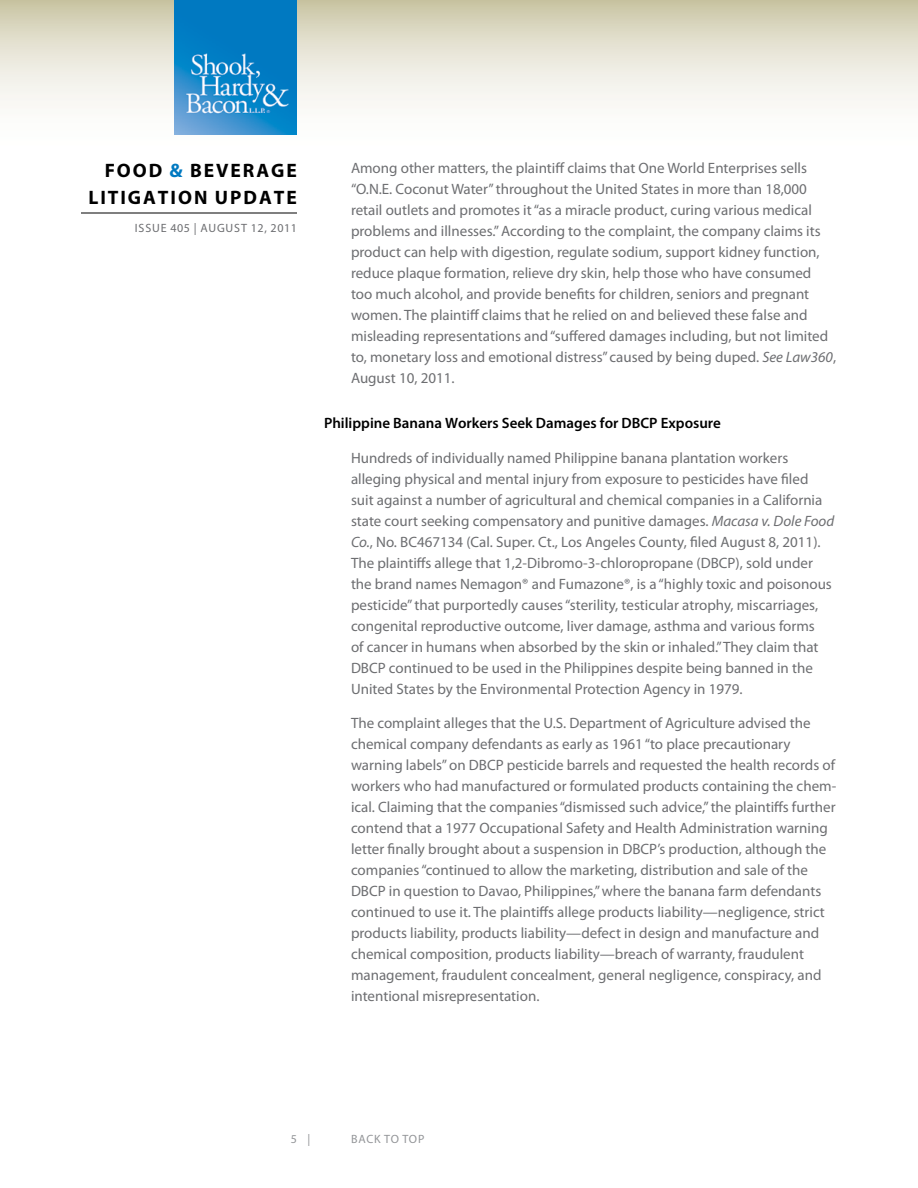
<style>
.page{position:relative;width:918px;height:1188px;background:#fff}
.page>*{position:absolute;margin:0;border:0;box-sizing:border-box;transform-origin:0 0}
.t1{font:700 19.5px/27px "Myriad Pro";letter-spacing:.1em;color:#000}
.t2{font:15px/21px "Myriad Pro";color:#6d6e71}
.t3{font:600 15px "Myriad Pro";color:#000}
.t4{font:12px "Myriad Pro";letter-spacing:.05em;color:#6d6e71}
.t5{font:12px "Myriad Pro";color:#939598}
.s1{color:#0079c1}
.s2{font-style:italic}
</style>
<div class="page">
<svg style="left:0;top:0;width:918px;height:135px"></svg>
<hr style="left:81px;top:213px;width:216px;height:1px;background:#000">
<img style="left:175px;top:0;width:122px;height:135px">
<h1 class="t1" style="left:88px;top:156px;width:210px;text-indent:16px">FOOD <span class="s1">&amp;</span> BEVERAGE<br>LITIGATION UPDATE</h1>
<p class="t4" style="left:135px;top:221px;width:164px">Issue 405 | AUGUST 12, 2011</p>
<p class="t2" style="left:351px;top:157px;width:487px">Among other matters, the plaintiff claims that One World Enterprises sells “O.N.E. Coconut Water” throughout the United States in more than 18,000 retail outlets and promotes it “as a miracle product, curing various medical problems and illnesses.” According to the complaint, the company claims its product can help with digestion, regulate sodium, support kidney function, reduce plaque formation, relieve dry skin, help those who have consumed too much alcohol, and provide benefits for children, seniors and pregnant women. The plaintiff claims that he relied on and believed these false and misleading representations and “suffered damages including, but not limited to, monetary loss and emotional distress” caused by being duped. <span class="s2">See Law360</span>, August 10, 2011.</p>
<p class="t3" style="left:324px;top:414px;width:399px">Philippine Banana Workers Seek Damages for DBCP Exposure</p>
<p class="t2" style="left:351px;top:447px;width:485px">Hundreds of individually named Philippine banana plantation workers alleging physical and mental injury from exposure to pesticides have filed suit against a number of agricultural and chemical companies in a California state court seeking compensatory and punitive damages. <span class="s2">Macasa v. Dole Food Co.</span>, No. BC467134 (Cal. Super. Ct., Los Angeles County, filed August 8, 2011).<br>The plaintiffs allege that 1,2-Dibromo-3-chloropropane (DBCP), sold under the brand names Nemagon® and Fumazone®, is a “highly toxic and poisonous pesticide” that purportedly causes “sterility, testicular atrophy, miscarriages, congenital reproductive outcome, liver damage, asthma and various forms<br>of cancer in humans when absorbed by the skin or inhaled.” They claim that DBCP continued to be used in the Philippines despite being banned in the United States by the Environmental Protection Agency in 1979.</p>
<p class="t2" style="left:351px;top:712px;width:487px">The complaint alleges that the U.S. Department of Agriculture advised the chemical company defendants as early as 1961 “to place precautionary warning labels” on DBCP pesticide barrels and requested the health records of workers who had manufactured or formulated products containing the chem&shy;ical. Claiming that the companies “dismissed such advice,” the plaintiffs further contend that a 1977 Occupational Safety and Health Administration warning letter finally brought about a suspension in DBCP’s production, although the companies “continued to allow the marketing, distribution and sale of the DBCP in question to Davao, Philippines,” where the banana farm defendants continued to use it. The plaintiffs allege products liability—negligence, strict products liability, products liability—defect in design and manufacture and chemical composition, products liability—breach of warranty, fraudulent management, fraudulent concealment, general negligence, conspiracy, and intentional misrepresentation.</p>
<p class="t5" style="left:291px;top:1132px;width:21px">5 |</p>
<p class="t5" style="left:351px;top:1132px;width:9px">bac</p>
<p class="t5" style="left:374px;top:1132px;width:37px">k to top</p>
</div>
